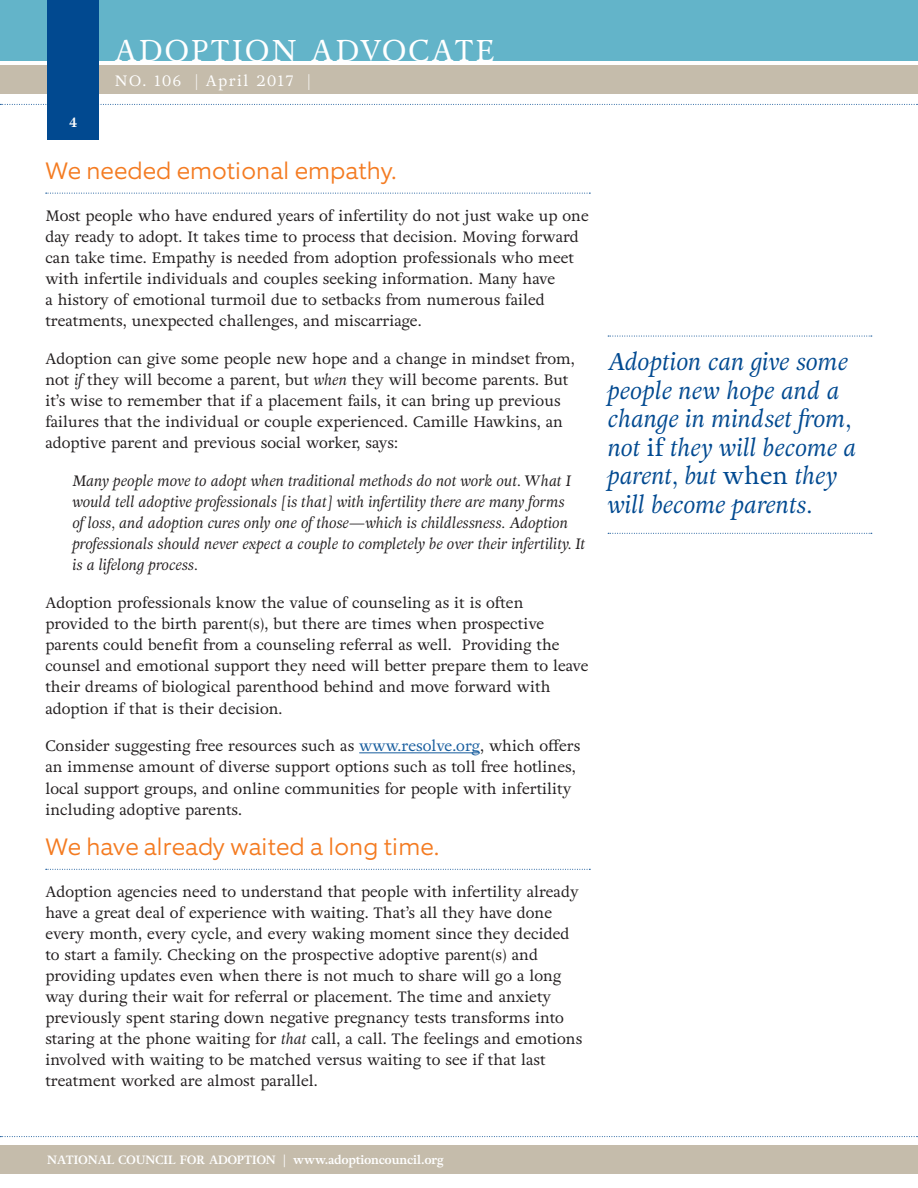
<style>
.page{position:relative;width:918px;height:1188px;background:#fff}
.page>*{position:absolute;margin:0;border:0;box-sizing:border-box;transform-origin:0 0}
.t1{font:30px "Adriane Text";letter-spacing:.07em;color:#fff}
.pull_quote{font:italic 24px/28.5px "Adriane Text";color:#014990}
.Subhead_-_ORANGE_wit{font:300 24px "Equip";color:#f47b21}
.Body_Text{font:15px/21.1px "Adriane Text";color:#231f20}
.Body_Text-2{font:italic 15px/21.1px "Adriane Text";color:#231f20}
.t2{font:15px "Adriane Text";letter-spacing:.1em;color:#fff}
.t3{font:700 13.5px "Adriane Text";color:#fff}
.t4{font:700 12px "Adriane Text";color:#fff}
.s1{font-style:italic}
.s2{color:#175d9e}
.s3{font-style:normal}
</style>
<div class="page">
<div style="left:0;top:0;width:918px;height:61px;background:#63b4c9"></div>
<div style="left:0;top:66px;width:918px;height:28px;background:#c5bcab"></div>
<div style="left:0;top:1145px;width:918px;height:29px;background:#c5bcab"></div>
<svg style="left:0;top:104px;width:918px;height:1px"></svg>
<svg style="left:0;top:1136px;width:918px;height:1px"></svg>
<div style="left:47px;top:0;width:52px;height:140px;background:#014990"></div>
<svg style="left:46px;top:193px;width:544px;height:1px"></svg>
<hr style="left:359px;top:752px;width:121px;height:1px;background:#175d9e">
<svg style="left:46px;top:869px;width:544px;height:1px"></svg>
<svg style="left:608px;top:336px;width:264px;height:1px"></svg>
<svg style="left:608px;top:533px;width:264px;height:1px"></svg>
<h1 class="t1" style="left:115px;top:32px;width:382px">ADOPTION ADVOCATE</h1>
<p class="t2" style="left:115px;top:71px;width:197px">NO. 106 | April 2017 |</p>
<p class="t3" style="left:69px;top:114px;width:10px">4</p>
<p class="Subhead_-_ORANGE_wit" style="left:45px;top:156px;width:353px">We needed emotional empathy.</p>
<p class="Body_Text" style="left:45px;top:205px;width:545px">Most people who have endured years of infertility do not just wake up one day ready to adopt. It takes time to process that decision. Moving forward can take time. Empathy is needed from adoption professionals who meet with infertile individuals and couples seeking information. Many have<br>a history of emotional turmoil due to setbacks from numerous failed treatments, unexpected challenges, and miscarriage.</p>
<p class="Body_Text" style="left:45px;top:348px;width:531px">Adoption can give some people new hope and a change in mindset from, not <span class="s1">if</span> they will become a parent, but <span class="s1">when</span> they will become parents. But it’s wise to remember that if a placement fails, it can bring up previous failures that the individual or couple experienced. Camille Hawkins, an adoptive parent and previous social worker, says:</p>
<p class="Body_Text-2" style="left:72px;top:471px;width:514px">Many people move to adopt when traditional methods do not work out. What I would tell adoptive professionals [is that] with infertility there are many forms<br>of loss, and adoption cures only one of those—which is childlessness. Adoption professionals should never expect a couple to completely be over their infertility. It is a lifelong process.</p>
<p class="Body_Text" style="left:45px;top:592px;width:545px">Adoption professionals know the value of counseling as it is often provided to the birth parent(s), but there are times when prospective parents could benefit from a counseling referral as well. Providing the counsel and emotional support they need will better prepare them to leave their dreams of biological parenthood behind and move forward with adoption if that is their decision.</p>
<p class="Body_Text" style="left:45px;top:736px;width:536px">Consider suggesting free resources such as <span class="s2">www.resolve.org</span>, which offers an immense amount of diverse support options such as toll free hotlines, local support groups, and online communities for people with infertility including adoptive parents.</p>
<p class="Subhead_-_ORANGE_wit" style="left:45px;top:832px;width:395px">We have already waited a long time.</p>
<p class="Body_Text" style="left:45px;top:881px;width:539px">Adoption agencies need to understand that people with infertility already have a great deal of experience with waiting. That’s all they have done every month, every cycle, and every waking moment since they decided to start a family. Checking on the prospective adoptive parent(s) and providing updates even when there is not much to share will go a long way during their wait for referral or placement. The time and anxiety previously spent staring down negative pregnancy tests transforms into staring at the phone waiting for <span class="s1">that</span> call, a call. The feelings and emotions involved with waiting to be matched versus waiting to see if that last treatment worked are almost parallel.</p>
<p class="pull_quote" style="left:608px;top:349px;width:250px">Adoption can give some people new hope and a change in mindset from, not <span class="s3">if</span> they will become a parent, but <span class="s3">when</span> they will become parents.</p>
<p class="t4" style="left:47px;top:1153px;width:398px">NATIONAL COUNCIL FOR ADOPTION | www.adoptioncouncil.org</p>
</div>
